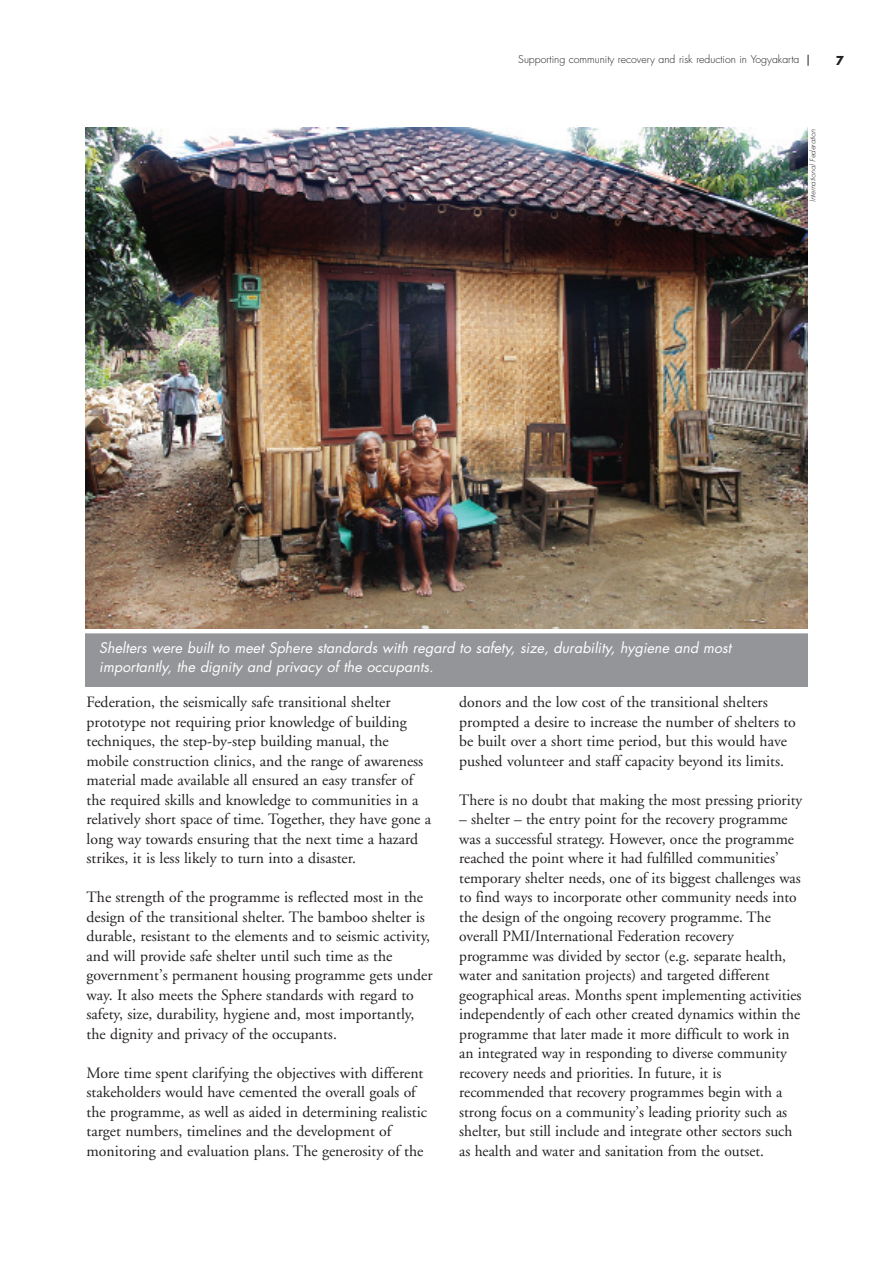
<style>
.page{position:relative;width:893px;height:1263px;background:#fff}
.page>*{position:absolute;margin:0;border:0;box-sizing:border-box;transform-origin:0 0}
.t1{font:15.75px/19.5px "Adobe Garamond";color:#231f20}
.t2{font:italic 14.25px/18.8px "Futura";letter-spacing:.005em;color:#fff}
.t3{font:700 12px "Futura";color:#231f20}
.t4{font:300 10.5px "Futura";color:#231f20}
.t5{font:italic 300 7.5px "Futura";letter-spacing:.005em;color:#231f20}
</style>
<div class="page">
<img style="left:85px;top:128px;width:723px;height:501px">
<div style="left:85px;top:631px;width:723px;height:55px;background:#939598"></div>
<hr style="left:85px;top:629px;width:723px;height:4px;background:#fff">
<p class="t4" style="left:518px;top:55px;width:283px">Supporting community recovery and risk reduction in Yogyakarta</p>
<p class="t3" style="left:836px;top:55px;width:10px">7</p>
<p class="t5" style="left:809px;top:202px;width:74px;rotate:-90deg">International Federation</p>
<p class="t2" style="left:99px;top:640px;width:634px">Shelters were built to meet Sphere standards with regard to safety, size, durability, hygiene and most importantly, the dignity and privacy of the occupants.</p>
<p class="t1" style="left:87px;top:694px;width:346px">Federation, the seismically safe transitional shelter prototype not requiring prior knowledge of building techniques, the step-by-step building manual, the mobile construction clinics, and the range of awareness material made available all ensured an easy transfer of the required skills and knowledge to communities in a relatively short space of time. Together, they have gone a long way towards ensuring that the next time a hazard strikes, it is less likely to turn into a disaster.</p>
<p class="t1" style="left:87px;top:889px;width:348px">The strength of the programme is reflected most in the design of the transitional shelter. The bamboo shelter is durable, resistant to the elements and to seismic activity, and will provide safe shelter until such time as the government’s permanent housing programme gets under way. It also meets the Sphere standards with regard to safety, size, durability, hygiene and, most importantly, the dignity and privacy of the occupants.</p>
<p class="t1" style="left:87px;top:1064px;width:342px">More time spent clarifying the objectives with different stakeholders would have cemented the overall goals of the programme, as well as aided in determining realistic target numbers, timelines and the development of monitoring and evaluation plans. The generosity of the</p>
<p class="t1" style="left:459px;top:694px;width:338px">donors and the low cost of the transitional shelters prompted a desire to increase the number of shelters to be built over a short time period, but this would have pushed volunteer and staff capacity beyond its limits.</p>
<p class="t1" style="left:459px;top:791px;width:344px">There is no doubt that making the most pressing priority</p>
<p class="t1" style="left:459px;top:811px;width:344px">– shelter – the entry point for the recovery programme was a successful strategy. However, once the programme reached the point where it had fulfilled communities’ temporary shelter needs, one of its biggest challenges was to find ways to incorporate other community needs into the design of the ongoing recovery programme. The overall PMI/International Federation recovery programme was divided by sector (e.g. separate health, water and sanitation projects) and targeted different geographical areas. Months spent implementing activities independently of each other created dynamics within the programme that later made it more difficult to work in an integrated way in responding to diverse community recovery needs and priorities. In future, it is recommended that recovery programmes begin with a strong focus on a community’s leading priority such as shelter, but still include and integrate other sectors such as health and water and sanitation from the outset.</p>
</div>
